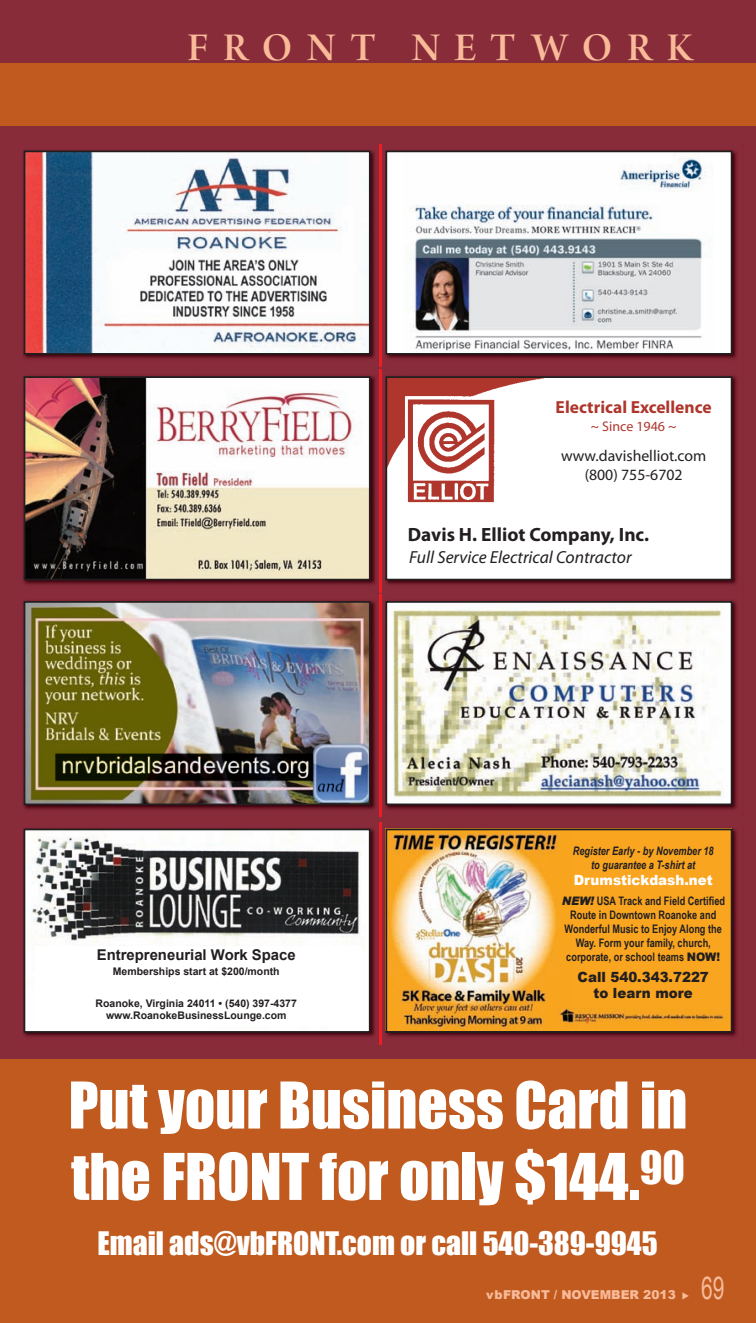
<style>
.page{position:relative;width:756px;height:1323px;background:#892c3a}
.page>*{position:absolute;margin:0;border:0;box-sizing:border-box;transform-origin:0 0}
.t1{font:59.5px/71.4px "Impact";color:#fff}
.t2{font:42px "Arno Pro Smbd Display";letter-spacing:.35em;color:#f8ba99}
.t3{font:31.5px "Arial";color:#f8ba99;scale:.67 1}
.t4{font:29.75px "Impact";color:#fff}
.t5{font:700 19.25px "Myriad Pro";color:#231f20}
.t6{font:italic 17.5px "Myriad Pro";color:#231f20}
.t7{font:700 17.5px "Myriad Pro";color:#af362c}
.t8{font:15.75px/18.9px "Myriad Pro";color:#231f20;text-align:center}
.t9{font:700 14.88px "Arial";color:#231f20}
.t10{font:900 14px/15.4px "Arial";color:#231f20;text-align:center;scale:.96 1}
.t11{font:900 14px "Arial";color:#fff;scale:.96 1}
.t12{font:14px "Myriad Pro";color:#af362c}
.t13{font:900 12.25px "Arial";color:#f8ba99}
.t14{font:700 11.72px/14px "Arial Narrow";color:#231f20;text-align:center;scale:.96 1}
.t15{font:italic 700 11.72px/14px "Arial Narrow";color:#231f20;text-align:center;scale:.96 1}
.t16{font:700 10.5px/12.6px "Arial";color:#231f20;text-align:center}
.s1{font-family:"Arial";font-weight:900;font-style:italic}
.s2{font-family:"Arial";font-weight:900}
</style>
<div class="page">
<div style="left:0;top:1060px;width:756px;height:263px;background:#c05a1e"></div>
<div style="left:0;top:63px;width:756px;height:63px;background:#c05a1e"></div>
<img style="left:23px;top:370px;width:714px;height:222px">
<img style="left:27px;top:379px;width:341px;height:198px">
<div style="left:24px;top:376px;width:347px;height:204px;border:2px solid #231f20"></div>
<div style="left:386px;top:377px;width:346px;height:203px;background:#fff"></div>
<img style="left:388px;top:379px;width:152px;height:124px">
<div style="left:385px;top:376px;width:347px;height:204px;border:2px solid #231f20"></div>
<img style="left:23px;top:144px;width:714px;height:222px">
<div style="left:386px;top:151px;width:346px;height:203px;background:#fff"></div>
<img style="left:410px;top:154px;width:296px;height:197px">
<div style="left:385px;top:151px;width:347px;height:204px;border:2px solid #231f20"></div>
<img style="left:27px;top:154px;width:341px;height:198px">
<div style="left:24px;top:151px;width:347px;height:204px;border:2px solid #231f20"></div>
<img style="left:23px;top:595px;width:714px;height:222px">
<img style="left:27px;top:604px;width:341px;height:198px">
<div style="left:24px;top:601px;width:347px;height:204px;border:2px solid #231f20"></div>
<img style="left:388px;top:604px;width:341px;height:198px">
<div style="left:385px;top:601px;width:347px;height:204px;border:2px solid #231f20"></div>
<img style="left:23px;top:822px;width:714px;height:222px">
<div style="left:385px;top:829px;width:347px;height:202px;background:#f9a520"></div>
<img style="left:391px;top:832px;width:176px;height:198px">
<img style="left:559px;top:1009px;width:165px;height:20px">
<div style="left:385px;top:829px;width:347px;height:204px;border:2px solid #231f20"></div>
<img style="left:27px;top:832px;width:339px;height:198px">
<div style="left:24px;top:829px;width:347px;height:204px;border:2px solid #231f20"></div>
<div style="left:35px;top:946px;width:327px;height:80px;background:#fff"></div>
<h2 class="t2" style="left:188px;top:32px;width:507px">FRONT NETWORK</h2>
<h3 class="t7" style="left:556px;top:401px;width:158px">Electrical Excellence</h3>
<p class="t12" style="left:591px;top:421px;width:87px">~ Since 1946 ~</p>
<h3 class="t8" style="left:561px;top:448px;width:147px">www.davishelliot.com (800) 755-6702</h3>
<h3 class="t5" style="left:408px;top:528px;width:243px">Davis H. Elliot Company, Inc.</h3>
<h3 class="t6" style="left:409px;top:551px;width:224px">Full Service Electrical Contractor</h3>
<p class="t9" style="left:97px;top:947px;width:200px">Entrepreneurial Work Space</p>
<p class="t16" style="left:113px;top:965px;width:168px">Memberships start at $200/month</p>
<p class="t16" style="left:96px;top:997px;width:203px">Roanoke, Virginia 24011 • (540) 397-4377 www.RoanokeBusinessLounge.com</p>
<p class="t15" style="left:573px;top:844px;width:148px">Register Early - by November 18 to guarantee a T-shirt at</p>
<p class="t11" style="left:574px;top:870px;width:146px">Drumstickdash.net</p>
<p class="t14" style="left:561px;top:894px;width:172px"><span class="s1">NEW!</span>USA Track and Field Certified<br>Route in Downtown Roanoke and<br>Wonderful Music to Enjoy Along the<br>Way. Form your family, church, corporate, or school teams <span class="s2">NOW!</span></p>
<p class="t10" style="left:578px;top:969px;width:138px">Call 540.343.7227 to learn more</p>
<h1 class="t1" style="left:69px;top:1069px;width:620px">Put your Business Card in the FRONT for only $144.<sup>90</sup></h1>
<h3 class="t4" style="left:98px;top:1225px;width:562px">Email ads@vbFRONT.com or call 540-389-9945</h3>
<p class="t13" style="left:486px;top:1285px;width:205px">vbFRONT / NOVEMBER 2013 ◆</p>
<h3 class="t3" style="left:701px;top:1270px;width:36px">69</h3>
</div>
